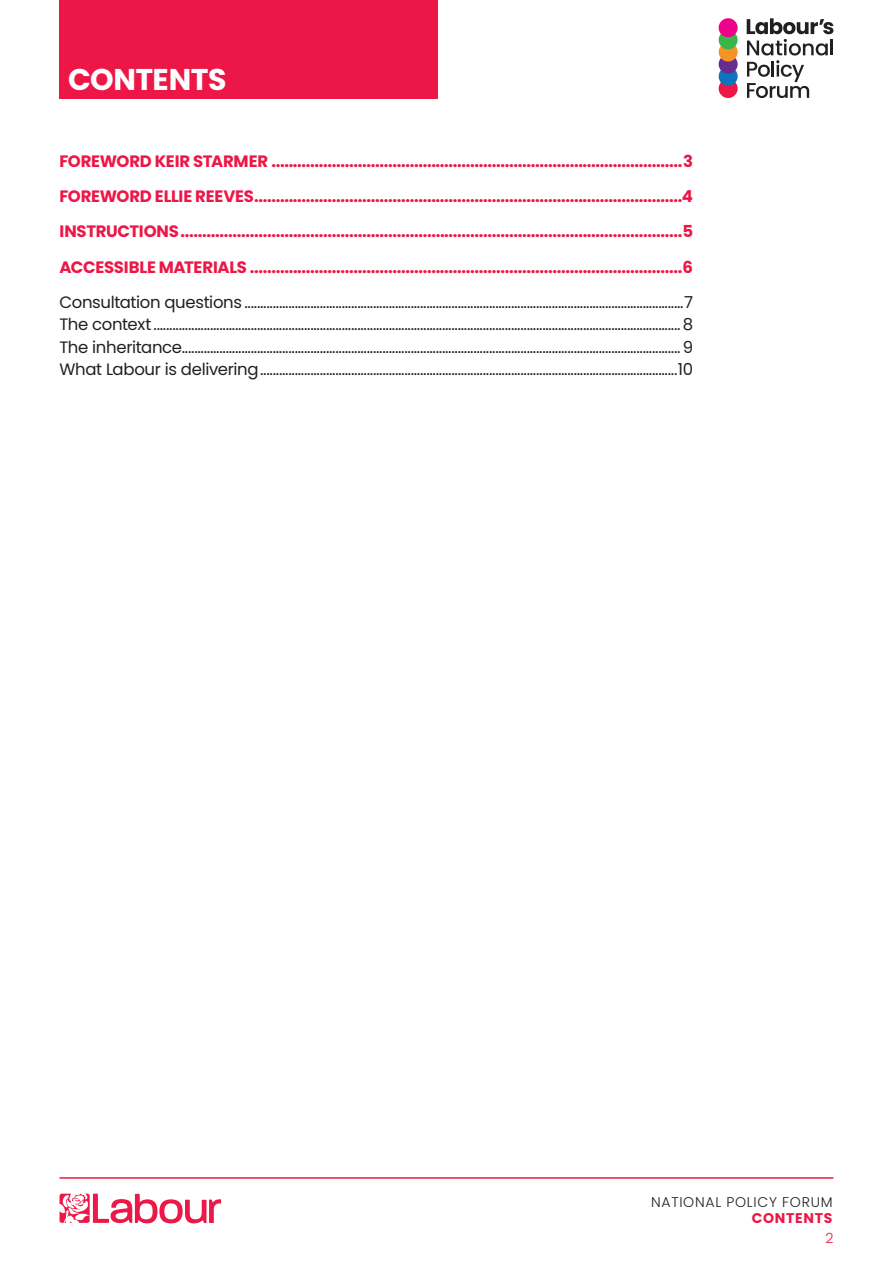
<style>
.page{position:relative;width:893px;height:1263px;background:#fff}
.page>*{position:absolute;margin:0;border:0;box-sizing:border-box;transform-origin:0 0}
.t1{font:700 30px "Poppins";letter-spacing:-.02em;color:#fff}
.BODY_TEXT_11_15_BLK{font:16.5px/22.5px "Poppins";letter-spacing:-.02em;color:#231f20;text-align:justify}
.BODY_TEXT_11_15_BLK-2{font:700 16.5px "Poppins";letter-spacing:-.015em;color:#ed1747}
.t2{font:300 14.1px "Poppins";letter-spacing:.05em;color:#231f20}
.t3{font:700 14.1px "Poppins";letter-spacing:.05em;color:#ed1747}
.t4{font:300 14.1px "Poppins";color:#ed1747}
</style>
<div class="page">
<hr style="left:60px;top:1177px;width:773px;height:2px;background:#ed1747">
<div style="left:60px;top:0;width:378px;height:98px;background:#ed1747"></div>
<div style="left:719px;top:79px;width:19px;height:19px;background:#ed1747;border-radius:50%"></div>
<div style="left:719px;top:67px;width:19px;height:19px;background:#1074bc;border-radius:50%"></div>
<div style="left:719px;top:55px;width:19px;height:19px;background:#662d8f;border-radius:50%"></div>
<div style="left:719px;top:43px;width:19px;height:19px;background:#f79324;border-radius:50%"></div>
<div style="left:719px;top:30px;width:19px;height:19px;background:#3ab54a;border-radius:50%"></div>
<svg style="left:747px;top:18px;width:86px;height:80px"></svg>
<div style="left:719px;top:18px;width:19px;height:19px;background:#ed028c;border-radius:50%"></div>
<svg style="left:60px;top:1193px;width:161px;height:30px"></svg>
<p class="t1" style="left:68px;top:62px;width:160px">CONTENTS</p>
<p class="BODY_TEXT_11_15_BLK-2" style="left:60px;top:151px;width:635px">FOREWORD KEIR STARMER ...............................................................................................3</p>
<p class="BODY_TEXT_11_15_BLK-2" style="left:60px;top:187px;width:635px">FOREWORD ELLIE REEVES...................................................................................................4</p>
<p class="BODY_TEXT_11_15_BLK-2" style="left:60px;top:222px;width:635px">INSTRUCTIONS....................................................................................................................5</p>
<p class="BODY_TEXT_11_15_BLK-2" style="left:60px;top:257px;width:635px">ACCESSIBLE MATERIALS ....................................................................................................6</p>
<p class="BODY_TEXT_11_15_BLK" style="left:60px;top:291px;width:635px">Consultation questions ............................................................................................................................................7<br>The context........................................................................................................................................................................8<br>The inheritance...............................................................................................................................................................9<br>What Labour is delivering.....................................................................................................................................10</p>
<p class="t2" style="left:651px;top:1193px;width:183px">NATIONAL POLICY FORUM</p>
<p class="t3" style="left:752px;top:1210px;width:82px">CONTENTS</p>
<p class="t4" style="left:825px;top:1230px;width:10px">2</p>
</div>
